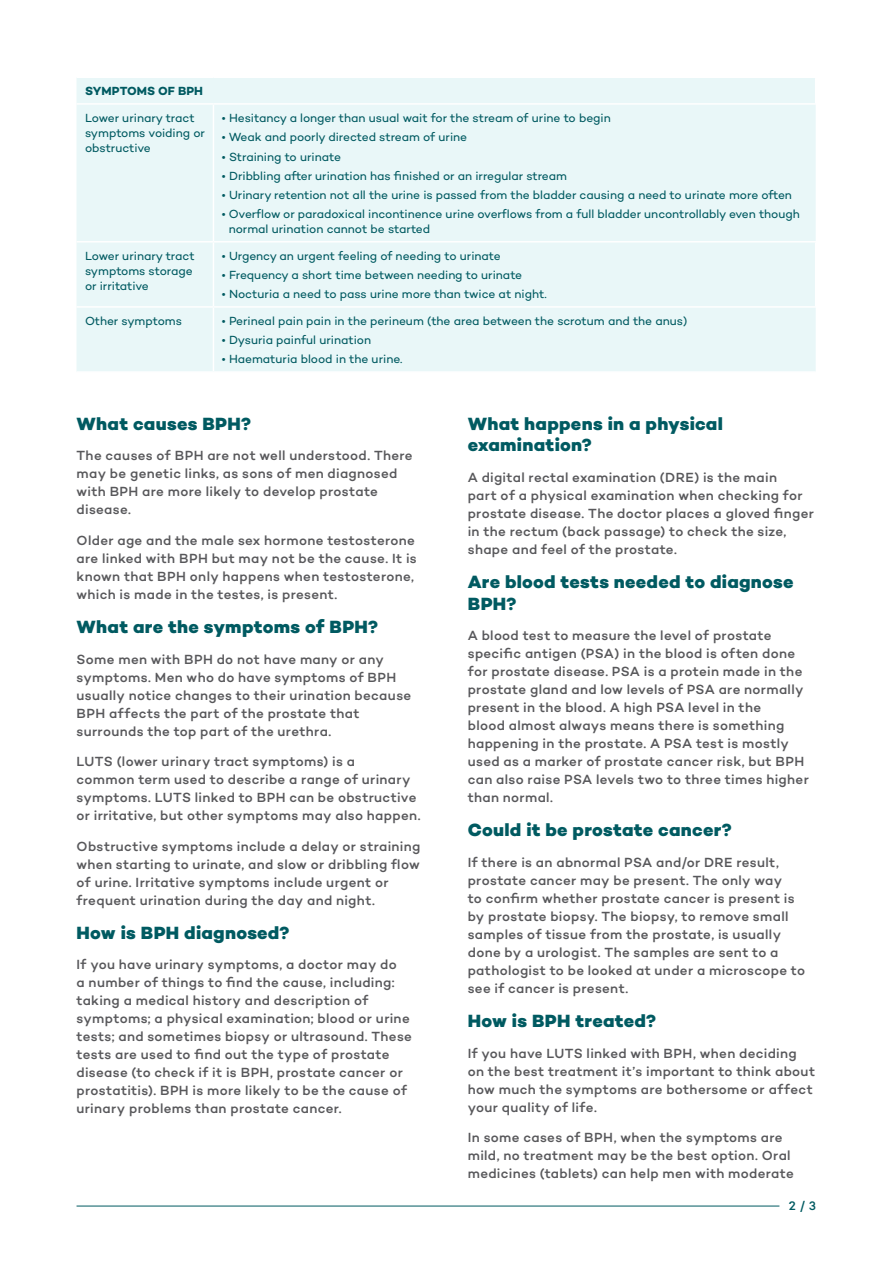
<style>
.page{position:relative;width:893px;height:1263px;background:#fff}
.page>*{position:absolute;margin:0;border:0;box-sizing:border-box;transform-origin:0 0}
.t1{font:800 18px/21.6px "Campton";letter-spacing:.015em;color:#005a61}
.t2{font:500 13.5px/18px "Campton";letter-spacing:.025em;color:#58585b}
.t3{font:500 12.6px "Campton";color:#005a61}
.t4{font:12px/15px "Campton";letter-spacing:-.005em;color:#005a61}
.t5{font:700 12px "Campton";letter-spacing:.01em;color:#005a61}
</style>
<div class="page">
<hr style="left:77px;top:1205px;width:702px;height:1px;background:#005a61">
<div style="left:77px;top:78px;width:739px;height:293px;background:#e9f7f8"></div>
<hr style="left:77px;top:103px;width:136px;height:2px;background:#fff">
<hr style="left:213px;top:103px;width:603px;height:2px;background:#fff">
<hr style="left:77px;top:241px;width:136px;height:2px;background:#fff">
<hr style="left:213px;top:241px;width:603px;height:2px;background:#fff">
<hr style="left:815px;top:243px;width:1px;height:63px;background:#fff">
<hr style="left:77px;top:306px;width:136px;height:2px;background:#fff">
<hr style="left:213px;top:306px;width:603px;height:2px;background:#fff">
<svg style="left:815px;top:78px;width:1px;height:25px"></svg>
<hr style="left:213px;top:105px;width:1px;height:136px;background:#fff">
<hr style="left:213px;top:243px;width:1px;height:63px;background:#fff">
<hr style="left:213px;top:308px;width:1px;height:63px;background:#fff">
<p class="t5" style="left:85px;top:84px;width:119px">SYMPTOMS OF BPH</p>
<p class="t4" style="left:85px;top:110px;width:121px">Lower urinary tract symptoms voiding or obstructive</p>
<p class="t4" style="left:222px;top:110px;width:390px">• Hesitancy a longer than usual wait for the stream of urine to begin</p>
<p class="t4" style="left:222px;top:129px;width:247px">• Weak and poorly directed stream of urine</p>
<p class="t4" style="left:222px;top:149px;width:121px">• Straining to urinate</p>
<p class="t4" style="left:222px;top:168px;width:347px">• Dribbling after urination has finished or an irregular stream</p>
<p class="t4" style="left:222px;top:187px;width:571px">• Urinary retention not all the urine is passed from the bladder causing a need to urinate more often</p>
<p class="t4" style="left:229px;top:206px;width:573px;text-indent:-7px">• Overflow or paradoxical incontinence urine overflows from a full bladder uncontrollably even though normal urination cannot be started</p>
<p class="t4" style="left:85px;top:248px;width:111px">Lower urinary tract symptoms storage or irritative</p>
<p class="t4" style="left:222px;top:248px;width:280px">• Urgency an urgent feeling of needing to urinate</p>
<p class="t4" style="left:222px;top:267px;width:302px">• Frequency a short time between needing to urinate</p>
<p class="t4" style="left:222px;top:286px;width:326px">• Nocturia a need to pass urine more than twice at night.</p>
<p class="t4" style="left:85px;top:313px;width:98px">Other symptoms</p>
<p class="t4" style="left:222px;top:313px;width:467px">• Perineal pain pain in the perineum (the area between the scrotum and the anus)</p>
<p class="t4" style="left:222px;top:332px;width:151px">• Dysuria painful urination</p>
<p class="t4" style="left:222px;top:352px;width:182px">• Haematuria blood in the urine.</p>
<h1 class="t1" style="left:77px;top:413px;width:176px">What causes BPH?</h1>
<p class="t2" style="left:77px;top:446px;width:338px">The causes of BPH are not well understood. There may be genetic links, as sons of men diagnosed with BPH are more likely to develop prostate disease.</p>
<p class="t2" style="left:77px;top:531px;width:342px">Older age and the male sex hormone testosterone are linked with BPH but may not be the cause. It is known that BPH only happens when testosterone, which is made in the testes, is present.</p>
<h1 class="t1" style="left:77px;top:616px;width:303px">What are the symptoms of BPH?</h1>
<p class="t2" style="left:77px;top:650px;width:336px">Some men with BPH do not have many or any symptoms. Men who do have symptoms of BPH usually notice changes to their urination because BPH affects the part of the prostate that surrounds the top part of the urethra.</p>
<p class="t2" style="left:77px;top:752px;width:346px">LUTS (lower urinary tract symptoms) is a<br>common term used to describe a range of urinary symptoms. LUTS linked to BPH can be obstructive or irritative, but other symptoms may also happen.</p>
<p class="t2" style="left:77px;top:837px;width:345px">Obstructive symptoms include a delay or straining when starting to urinate, and slow or dribbling flow of urine. Irritative symptoms include urgent or frequent urination during the day and night.</p>
<h1 class="t1" style="left:77px;top:922px;width:215px">How is BPH diagnosed?</h1>
<p class="t2" style="left:77px;top:955px;width:337px">If you have urinary symptoms, a doctor may do<br>a number of things to find the cause, including: taking a medical history and description of symptoms; a physical examination; blood or urine tests; and sometimes biopsy or ultrasound. These tests are used to find out the type of prostate disease (to check if it is BPH, prostate cancer or prostatitis). BPH is more likely to be the cause of urinary problems than prostate cancer.</p>
<h1 class="t1" style="left:468px;top:413px;width:257px">What happens in a physical examination?</h1>
<p class="t2" style="left:468px;top:468px;width:348px">A digital rectal examination (DRE) is the main<br>part of a physical examination when checking for prostate disease. The doctor places a gloved finger in the rectum (back passage) to check the size, shape and feel of the prostate.</p>
<h1 class="t1" style="left:468px;top:571px;width:327px">Are blood tests needed to diagnose<br>BPH?</h1>
<p class="t2" style="left:468px;top:626px;width:343px">A blood test to measure the level of prostate specific antigen (PSA) in the blood is often done for prostate disease. PSA is a protein made in the prostate gland and low levels of PSA are normally present in the blood. A high PSA level in the<br>blood almost always means there is something happening in the prostate. A PSA test is mostly used as a marker of prostate cancer risk, but BPH can also raise PSA levels two to three times higher than normal.</p>
<h1 class="t1" style="left:468px;top:819px;width:266px">Could it be prostate cancer?</h1>
<p class="t2" style="left:468px;top:853px;width:339px">If there is an abnormal PSA and/or DRE result, prostate cancer may be present. The only way<br>to confirm whether prostate cancer is present is by prostate biopsy. The biopsy, to remove small samples of tissue from the prostate, is usually done by a urologist. The samples are sent to a pathologist to be looked at under a microscope to see if cancer is present.</p>
<h1 class="t1" style="left:468px;top:1010px;width:190px">How is BPH treated?</h1>
<p class="t2" style="left:468px;top:1044px;width:349px">If you have LUTS linked with BPH, when deciding on the best treatment it’s important to think about how much the symptoms are bothersome or affect your quality of life.</p>
<p class="t2" style="left:468px;top:1128px;width:327px">In some cases of BPH, when the symptoms are mild, no treatment may be the best option. Oral medicines (tablets) can help men with moderate</p>
<p class="t3" style="left:788px;top:1197px;width:30px">2 / 3</p>
</div>
